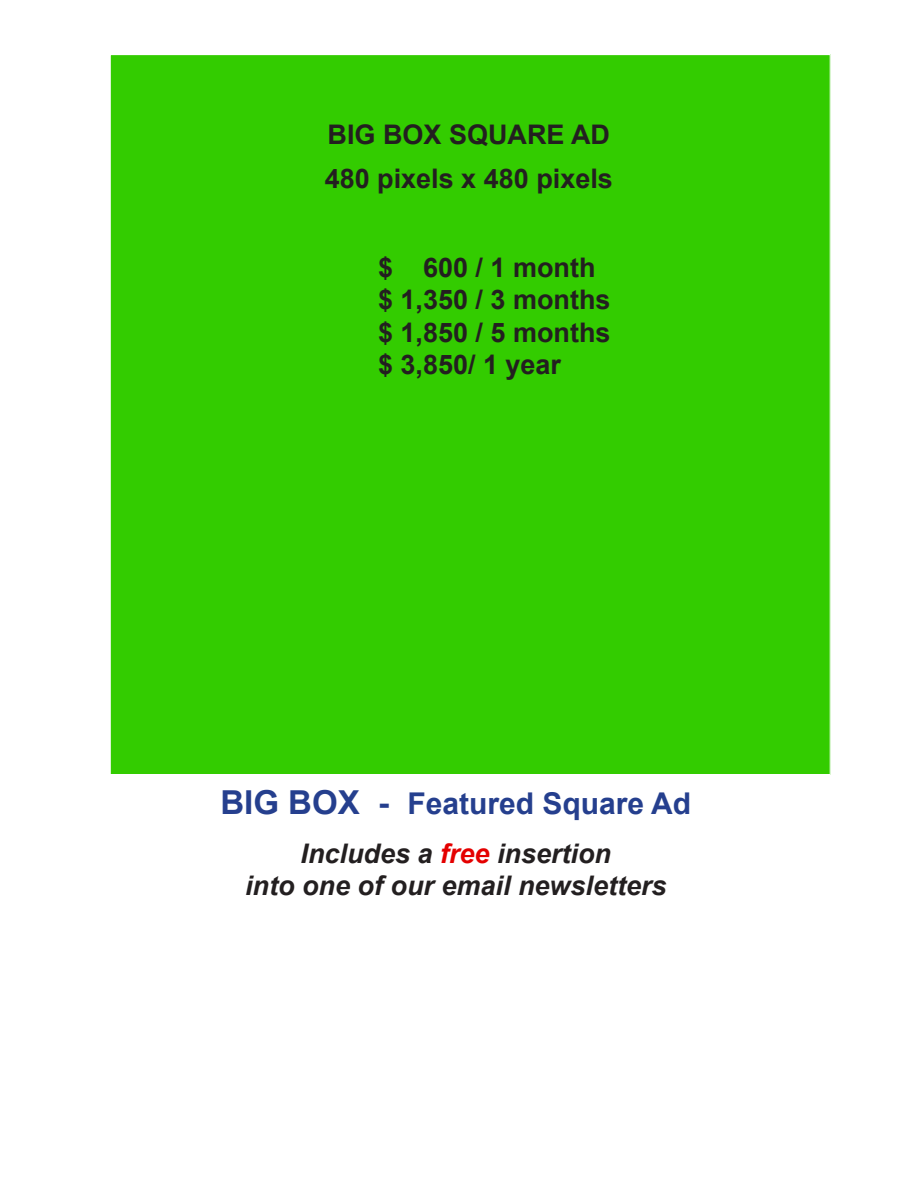
<style>
.page{position:relative;width:918px;height:1188px;background:#fff}
.page>*{position:absolute;margin:0;border:0;box-sizing:border-box;transform-origin:0 0}
.t1{font:700 30px "Arial";color:#253f8e}
.t2{font:700 27px/32.4px "Arial";color:#231f20}
.t3{font:italic 700 27px/32.4px "Arial";color:#231f20;text-align:center}
.s1{font-size:33px}
.s2{color:#e40000}
</style>
<div class="page">
<div style="left:112px;top:56px;width:717px;height:717px;background:#3c0"></div>
<p class="t2" style="left:328px;top:119px;width:284px">BIG BOX SQUARE AD</p>
<p class="t2" style="left:325px;top:163px;width:290px">480 pixels x 480 pixels</p>
<p class="t2" style="left:378px;top:252px;width:234px">$ 600 / 1 month $ 1,350 / 3 months</p>
<p class="t2" style="left:378px;top:317px;width:234px">$ 1,850 / 5 months</p>
<p class="t2" style="left:378px;top:349px;width:185px">$ 3,850/ 1 year</p>
<p class="t1" style="left:220px;top:783px;width:472px"><span class="s1">BIG BOX -</span> Featured Square Ad</p>
<p class="t3" style="left:245px;top:838px;width:423px">Includes a <span class="s2">free</span> insertion<br>into one of our email newsletters</p>
</div>
